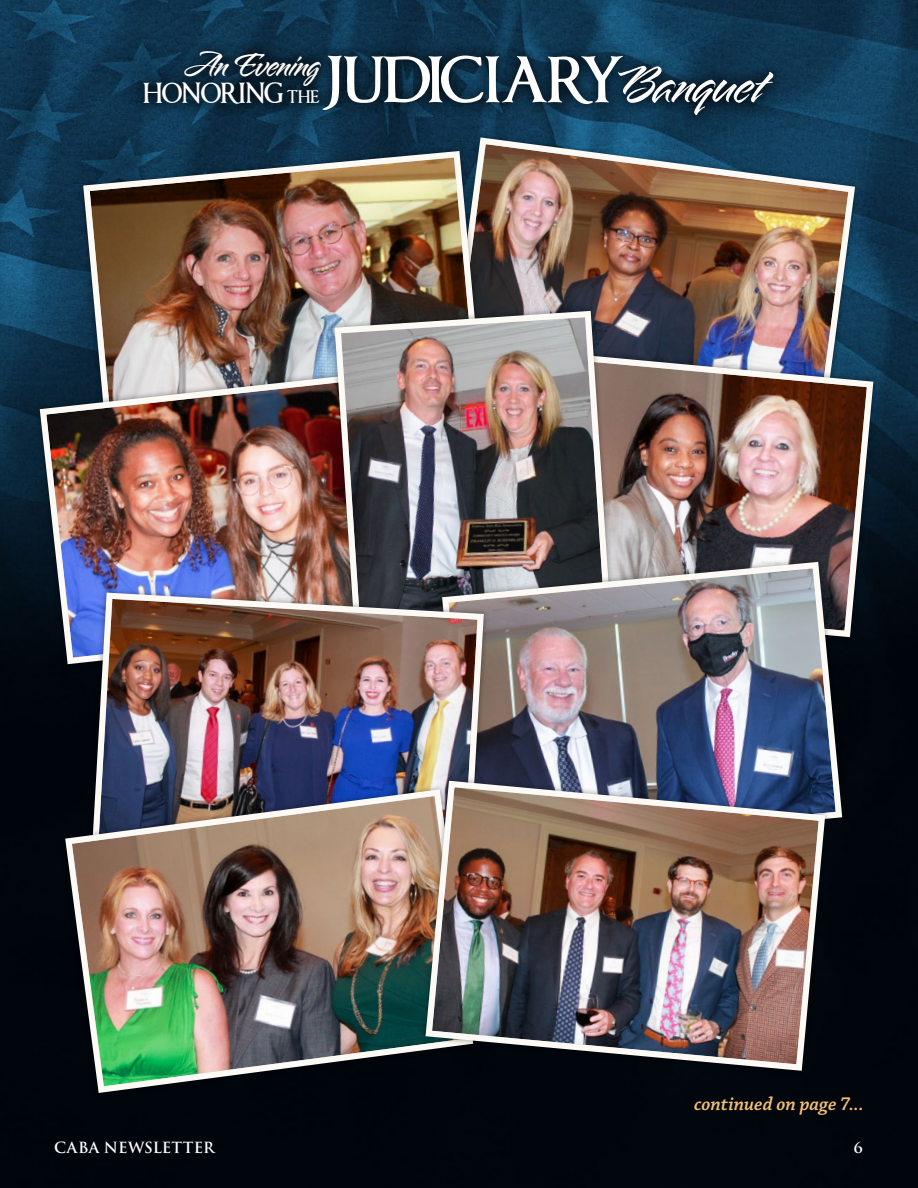
<style>
.page{position:relative;width:918px;height:1188px;background:#fff}
.page>*{position:absolute;margin:0;border:0;box-sizing:border-box;transform-origin:0 0}
.t1{font:700 55.35px "Imperator";letter-spacing:-.03em;color:#fff}
.t2{font:41.25px "LHF Alpine Script 1";letter-spacing:-.02em;color:#fff;scale:.95 1}
.t3{font:700 24.6px "Imperator";letter-spacing:-.025em;color:#fff;scale:.92 1}
.t4{font:italic 600 19.5px "Chaparral Pro";color:#f4c076}
.t5{font:700 15px "Trajan Pro";letter-spacing:.01em;color:#fff}
.s1{font-size:15.45px}
.s2{font-family:"LHF Alpine Script 2";font-weight:400;font-size:64.2px}
</style>
<div class="page">
<img style="left:0;top:0;width:918px;height:1188px">
<div style="left:129px;top:36px;width:659px;height:93px;background:#000;opacity:.75"></div>
<img style="left:444px;top:134px;width:414px;height:207px">
<img style="left:80px;top:148px;width:406px;height:214px">
<img style="left:621px;top:344px;width:256px;height:296px">
<img style="left:36px;top:365px;width:293px;height:303px">
<img style="left:331px;top:308px;width:288px;height:279px">
<img style="left:439px;top:559px;width:406px;height:297px">
<img style="left:89px;top:589px;width:398px;height:195px">
<div style="left:59px;top:784px;width:420px;height:315px;background:#000;opacity:.39"></div>
<img style="left:62px;top:786px;width:415px;height:310px">
<div style="left:420px;top:775px;width:411px;height:302px;background:#000;opacity:.39"></div>
<img style="left:422px;top:777px;width:406px;height:297px">
<h2 class="t2" style="left:182px;top:45px;width:146px">An Evening</h2>
<p class="t3" style="left:143px;top:82px;width:194px">HONORING <span class="s1">THE</span></p>
<h1 class="t1" style="left:321px;top:55px;width:445px">JUDICIARY<span class="s2">Banquet</span></h1>
<p class="t4" style="left:694px;top:1093px;width:171px">continued on page 7...</p>
<p class="t5" style="left:54px;top:1138px;width:162px">CABA NEWSLETTER</p>
<p class="t5" style="left:854px;top:1138px;width:10px">6</p>
</div>
